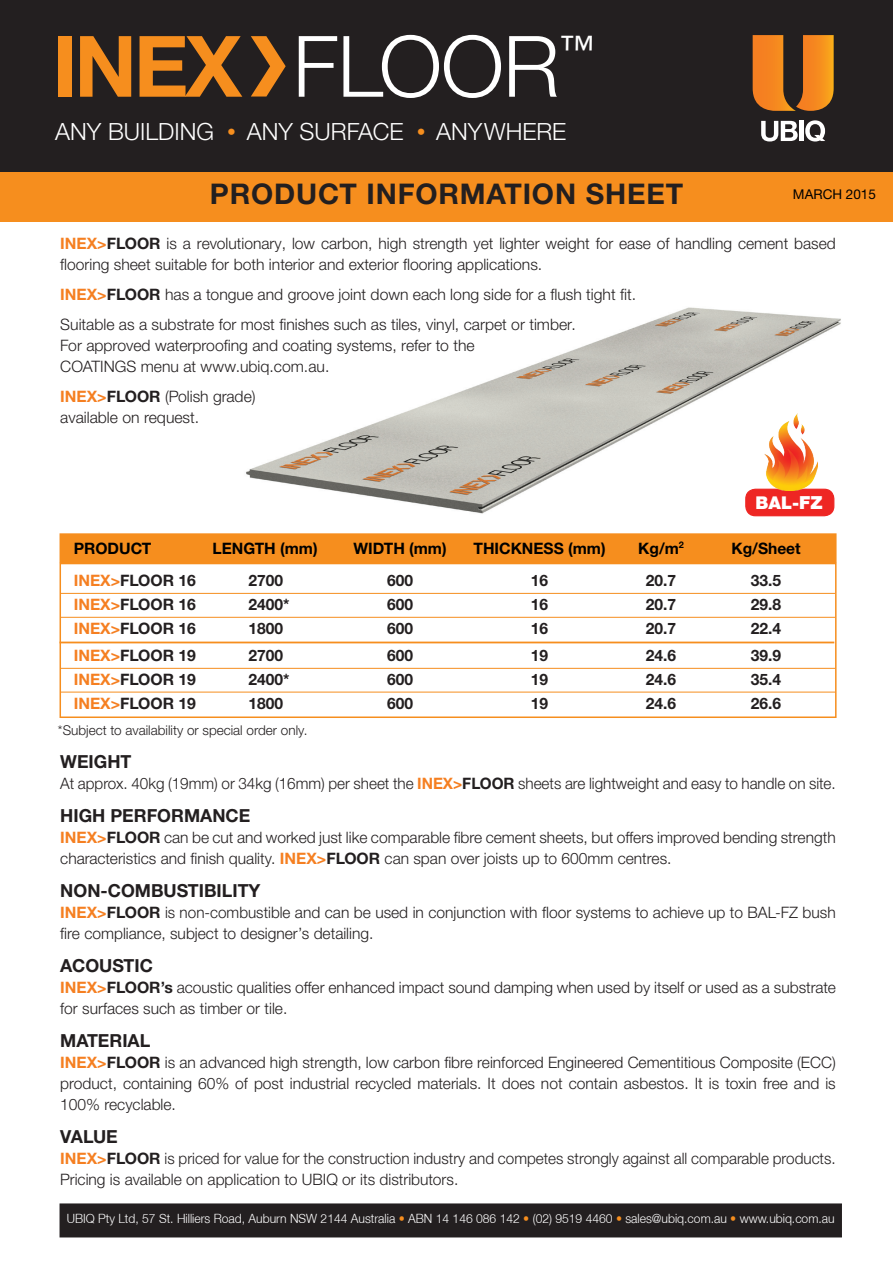
<style>
.page{position:relative;width:893px;height:1263px;background:#fff}
.page>*{position:absolute;margin:0;border:0;box-sizing:border-box;transform-origin:0 0}
.t1{font:300 84.9px "Helvetica Neue LTW1 G";letter-spacing:-.01em;color:#fff}
.t2{font:34.95px "Univers";color:#fff}
.t3{font:700 28.5px "Helvetica Neue LTW1 G";letter-spacing:.03em;color:#231f20}
.t4{font:300 23.7px "Helvetica Neue LTW1 G";color:#fff}
.t5{font:700 18px "Helvetica Neue LTW1 G";color:#231f20}
.t6{font:900 17.7px "Helvetica Neue";color:#fff}
.t7{font:300 15.75px/21px "Helvetica Neue LTW1 G";color:#231f20}
.t8{font:700 15.75px "Helvetica Neue LTW1 G";color:#231f20}
.t9{font:700 15.75px "Helvetica Neue LTW1 G";color:#000}
.t10{font:300 13.5px "Helvetica Neue LTW1 G";color:#231f20}
.t11{font:13.5px "Helvetica Neue LTW1 G";color:#000}
.t12{font:300 12.75px "Helvetica Neue LT";color:#fff;scale:.95 1}
.s1{font-weight:700;color:#f68e1e}
.s2{font-size:17.55px;color:#f68e1e}
.s3{font-weight:700;color:#f57f21}
.s4{font-weight:700}
.s5{font-size:18px}
.s6{color:#f57f21}
.s7{color:#f68e1e}
</style>
<div class="page">
<div style="left:0;top:170px;width:893px;height:51px;background:#f68e1e"></div>
<div style="left:60px;top:1204px;width:781px;height:33px;background:#231f20"></div>
<div style="left:60px;top:1203px;width:782px;height:34px;border:2px solid #231f20"></div>
<img style="left:246px;top:307px;width:595px;height:210px">
<div style="left:60px;top:534px;width:776px;height:28px;background:#f68e1e"></div>
<div style="left:60px;top:533px;width:776px;height:30px;border:2px solid #f68e1e"></div>
<div style="left:60px;top:563px;width:776px;height:155px;border:2px solid #f68e1e"></div>
<hr style="left:60px;top:593px;width:775px;height:1px;background:#f68e1e">
<hr style="left:60px;top:617px;width:775px;height:1px;background:#f68e1e">
<hr style="left:60px;top:642px;width:774px;height:1px;background:#f68e1e">
<hr style="left:60px;top:668px;width:775px;height:1px;background:#f68e1e">
<hr style="left:61px;top:692px;width:775px;height:1px;background:#f68e1e">
<div style="left:0;top:0;width:893px;height:171px;background:#231f20"></div>
<svg style="left:251px;top:36px;width:35px;height:61px"></svg>
<svg style="left:753px;top:35px;width:81px;height:76px"></svg>
<svg style="left:761px;top:121px;width:37px;height:20px"></svg>
<div style="left:799px;top:121px;width:5px;height:20px;background:#fff"></div>
<svg style="left:805px;top:120px;width:20px;height:21px"></svg>
<div style="left:746px;top:489px;width:88px;height:27px;background:#ee2623;border-radius:10px"></div>
<div style="left:745px;top:489px;width:89px;height:27px;border:1px solid #ee2623;border-radius:10px"></div>
<img style="left:764px;top:413px;width:53px;height:77px">
<h1 class="t1" style="left:53px;top:15px;width:509px"><span class="s1">INEX</span> FLOOR</h1>
<h2 class="t2" style="left:559px;top:27px;width:37px">™</h2>
<h3 class="t4" style="left:55px;top:117px;width:513px">ANY BUILDING <span class="s2">•</span> ANY SURFACE <span class="s2">•</span> ANYWHERE</h3>
<h3 class="t3" style="left:210px;top:176px;width:475px">PRODUCT INFORMATION SHEET</h3>
<p class="t11" style="left:793px;top:186px;width:85px">MARCH 2015</p>
<p class="t7" style="left:60px;top:233px;width:777px"><span class="s3">INEX&gt;</span><span class="s4">FLOOR</span> is a revolutionary, low carbon, high strength yet lighter weight for ease of handling cement based flooring sheet suitable for both interior and exterior flooring applications.</p>
<p class="t7" style="left:60px;top:280px;width:577px;line-height:30px"><span class="s3">INEX&gt;</span><span class="s4">FLOOR</span> has a tongue and groove joint down each long side for a flush tight fit.<br>Suitable as a substrate for most finishes such as tiles, vinyl, carpet or timber.</p>
<p class="t7" style="left:60px;top:335px;width:416px">For approved waterproofing and coating systems, refer to the<br>COATINGS menu at www.ubiq.com.au.</p>
<p class="t7" style="left:60px;top:386px;width:197px"><span class="s3">INEX&gt;</span><span class="s4">FLOOR</span> (Polish grade) available on request.</p>
<p class="t6" style="left:756px;top:492px;width:69px">BAL-<span class="s5">FZ</span></p>
<p class="t9" style="left:74px;top:538px;width:79px">PRODUCT</p>
<p class="t9" style="left:212px;top:538px;width:107px">LENGTH (mm)</p>
<p class="t9" style="left:353px;top:538px;width:95px">WIDTH (mm)</p>
<p class="t9" style="left:473px;top:538px;width:134px">THICKNESS (mm)</p>
<p class="t9" style="left:638px;top:538px;width:47px">Kg/m<sup>2</sup></p>
<p class="t9" style="left:731px;top:538px;width:71px">Kg/Sheet</p>
<p class="t8" style="left:74px;top:571px;width:124px"><span class="s6">INEX&gt;</span>FLOOR 16</p>
<p class="t8" style="left:249px;top:571px;width:36px">2700</p>
<p class="t8" style="left:387px;top:571px;width:28px">600</p>
<p class="t8" style="left:531px;top:571px;width:19px">16</p>
<p class="t8" style="left:646px;top:571px;width:32px">20.7</p>
<p class="t8" style="left:751px;top:571px;width:32px">33.5</p>
<p class="t8" style="left:74px;top:595px;width:124px"><span class="s6">INEX&gt;</span>FLOOR 16</p>
<p class="t8" style="left:249px;top:595px;width:43px">2400*</p>
<p class="t8" style="left:387px;top:595px;width:28px">600</p>
<p class="t8" style="left:531px;top:595px;width:19px">16</p>
<p class="t8" style="left:646px;top:595px;width:32px">20.7</p>
<p class="t8" style="left:751px;top:595px;width:32px">29.8</p>
<p class="t8" style="left:74px;top:619px;width:124px"><span class="s6">INEX&gt;</span>FLOOR 16</p>
<p class="t8" style="left:249px;top:619px;width:36px">1800</p>
<p class="t8" style="left:387px;top:619px;width:28px">600</p>
<p class="t8" style="left:531px;top:619px;width:19px">16</p>
<p class="t8" style="left:646px;top:619px;width:32px">20.7</p>
<p class="t8" style="left:751px;top:619px;width:32px">22.4</p>
<p class="t8" style="left:74px;top:646px;width:124px"><span class="s6">INEX&gt;</span>FLOOR 19</p>
<p class="t8" style="left:249px;top:646px;width:36px">2700</p>
<p class="t8" style="left:387px;top:646px;width:28px">600</p>
<p class="t8" style="left:531px;top:646px;width:19px">19</p>
<p class="t8" style="left:646px;top:646px;width:32px">24.6</p>
<p class="t8" style="left:751px;top:646px;width:32px">39.9</p>
<p class="t8" style="left:74px;top:670px;width:124px"><span class="s6">INEX&gt;</span>FLOOR 19</p>
<p class="t8" style="left:249px;top:670px;width:43px">2400*</p>
<p class="t8" style="left:387px;top:670px;width:28px">600</p>
<p class="t8" style="left:531px;top:670px;width:19px">19</p>
<p class="t8" style="left:646px;top:670px;width:32px">24.6</p>
<p class="t8" style="left:751px;top:670px;width:32px">35.4</p>
<p class="t8" style="left:74px;top:694px;width:124px"><span class="s6">INEX&gt;</span>FLOOR 19</p>
<p class="t8" style="left:249px;top:694px;width:36px">1800</p>
<p class="t8" style="left:387px;top:694px;width:28px">600</p>
<p class="t8" style="left:531px;top:694px;width:19px">19</p>
<p class="t8" style="left:646px;top:694px;width:32px">24.6</p>
<p class="t8" style="left:751px;top:694px;width:32px">26.6</p>
<p class="t10" style="left:58px;top:722px;width:251px">*Subject to availability or special order only.</p>
<p class="t5" style="left:60px;top:750px;width:73px">WEIGHT</p>
<p class="t7" style="left:60px;top:772px;width:777px">At approx. 40kg (19mm) or 34kg (16mm) per sheet the <span class="s3">INEX&gt;</span><span class="s4">FLOOR</span> sheets are lightweight and easy to handle on site.</p>
<p class="t5" style="left:60px;top:804px;width:192px">HIGH PERFORMANCE</p>
<p class="t7" style="left:60px;top:826px;width:777px"><span class="s3">INEX&gt;</span><span class="s4">FLOOR</span> can be cut and worked just like comparable fibre cement sheets, but offers improved bending strength characteristics and finish quality. <span class="s3">INEX&gt;</span><span class="s4">FLOOR</span> can span over joists up to 600mm centres.</p>
<p class="t5" style="left:60px;top:879px;width:202px">NON-COMBUSTIBILITY</p>
<p class="t7" style="left:60px;top:901px;width:777px"><span class="s3">INEX&gt;</span><span class="s4">FLOOR</span> is non-combustible and can be used in conjunction with floor systems to achieve up to BAL-FZ bush fire compliance, subject to designer’s detailing.</p>
<p class="t5" style="left:60px;top:954px;width:94px">ACOUSTIC</p>
<p class="t7" style="left:60px;top:976px;width:777px"><span class="s3">INEX&gt;</span><span class="s4">FLOOR’s</span> acoustic qualities offer enhanced impact sound damping when used by itself or used as a substrate for surfaces such as timber or tile.</p>
<p class="t5" style="left:60px;top:1029px;width:92px">MATERIAL</p>
<p class="t7" style="left:60px;top:1051px;width:777px;text-align:justify"><span class="s3">INEX&gt;</span><span class="s4">FLOOR</span> is an advanced high strength, low carbon fibre reinforced Engineered Cementitious Composite (ECC) product, containing 60% of post industrial recycled materials. It does not contain asbestos. It is toxin free and is 100% recyclable.</p>
<p class="t5" style="left:60px;top:1125px;width:59px">VALUE</p>
<p class="t7" style="left:60px;top:1147px;width:777px"><span class="s3">INEX&gt;</span><span class="s4">FLOOR</span> is priced for value for the construction industry and competes strongly against all comparable products.<br>Pricing is available on application to UBIQ or its distributors.</p>
<p class="t12" style="left:67px;top:1211px;width:810px">UBIQ Pty Ltd, 57 St. Hilliers Road, Auburn NSW 2144 Australia <span class="s7">•</span> ABN 14 146 086 142 <span class="s7">•</span> (02) 9519 4460 <span class="s7">•</span> sales@ubiq.com.au <span class="s7">•</span> www.ubiq.com.au</p>
</div>
